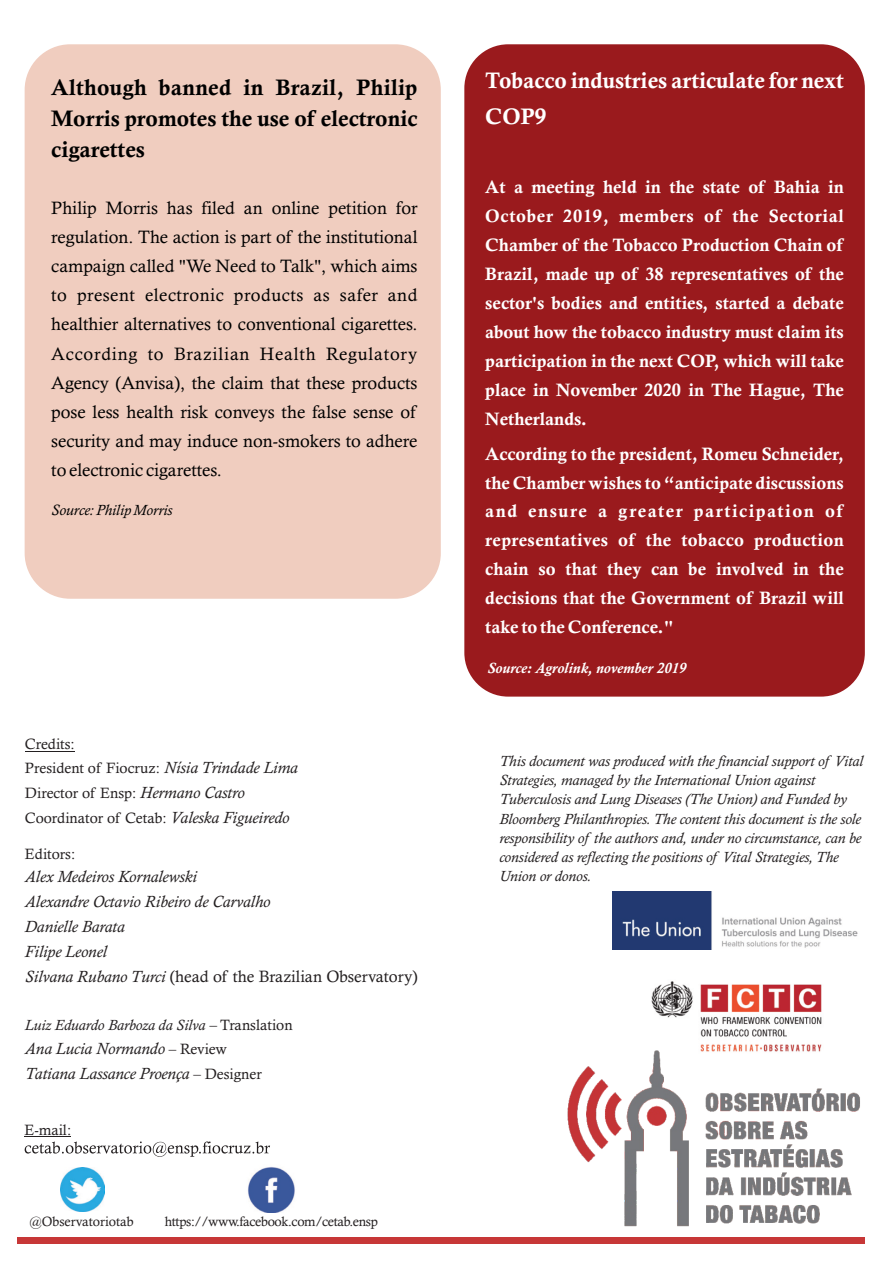
<style>
.page{position:relative;width:893px;height:1263px;background:#fff}
.page>*{position:absolute;margin:0;border:0;box-sizing:border-box;transform-origin:0 0}
.t1{font:22.5px/30.9px "Calis MT Bol";color:#000;text-align:justify}
.t2{font:22.5px/36.2px "Calis MT Bol";color:#fff}
.t3{font:18px/29px "Calis MT Bol";color:#fff;text-align:justify}
.t4{font:18px/29.1px "Calisto";color:#000;text-align:justify}
.t5{font:italic 16.5px/24.8px "Calisto";color:#231f20}
.t6{font:16.5px "Calisto";color:#231f20}
.t7{font:italic 15px/19px "Calisto";color:#231f20}
.t8{font:15px/24.3px "Calisto";color:#231f20}
.t9{font:italic 700 15px "Calisto";color:#fff}
.t10{font:italic 15px "Calisto";color:#000}
.t11{font:13.5px "Calisto";letter-spacing:-.025em;color:#231f20}
.t12{font:13.5px "Calisto";color:#231f20}
.s1{font-size:15.15px}
.s2{font-style:italic;font-size:16.5px}
.s3{font-style:italic}
.s4{font-style:normal}
.s5{font-style:normal;font-size:15px}
</style>
<div class="page">
<div style="left:17px;top:1237px;width:848px;height:6px;background:#c73737"></div>
<svg style="left:25px;top:1141px;width:245px;height:16px"></svg>
<img style="left:61px;top:1167px;width:44px;height:45px">
<img style="left:248px;top:1167px;width:47px;height:45px">
<img style="left:613px;top:891px;width:245px;height:59px">
<img style="left:651px;top:981px;width:171px;height:64px">
<img style="left:567px;top:1045px;width:293px;height:182px">
<hr style="left:24px;top:1136px;width:47px;height:1px;background:#231f20">
<hr style="left:25px;top:751px;width:50px;height:1px;background:#231f20">
<div style="left:25px;top:44px;width:416px;height:555px;background:#f0cdbf;border-radius:45px"></div>
<div style="left:464px;top:44px;width:401px;height:653px;background:#9a1a1d;border-radius:44px"></div>
<p class="t1" style="left:51px;top:74px;width:368px">Although banned in Brazil, Philip Morris promotes the use of electronic cigarettes</p>
<p class="t4" style="left:51px;top:195px;width:368px">Philip Morris has filed an online petition for regulation. The action is part of the institutional campaign called "We Need to Talk", which aims to present electronic products as safer and healthier alternatives to conventional cigarettes.<br>According to Brazilian Health Regulatory Agency (Anvisa), the claim that these products pose less health risk conveys the false sense of security and may induce non-smokers to adhere to electronic cigarettes.</p>
<p class="t10" style="left:51px;top:504px;width:122px"><span class="s1">Source:</span> Philip Morris</p>
<p class="t8" style="left:25px;top:733px;width:275px">Credits:<br>President of Fiocruz: <span class="s2">Nísia Trindade Lima<br></span>Director of Ensp: <span class="s2">Hermano Castro</span></p>
<p class="t8" style="left:25px;top:807px;width:266px">Coordinator of Cetab: <span class="s2">Valeska Figueiredo</span></p>
<p class="t8" style="left:25px;top:843px;width:52px">Editors:</p>
<p class="t5" style="left:25px;top:866px;width:174px">Alex Medeiros Kornalewski</p>
<p class="t5" style="left:25px;top:891px;width:247px">Alexandre Octavio Ribeiro de Carvalho</p>
<p class="t5" style="left:25px;top:915px;width:101px">Danielle Barata<br>Filipe Leonel</p>
<p class="t6" style="left:25px;top:970px;width:394px"><span class="s3">Silvana Rubano Turci</span> (head of the Brazilian Observatory)</p>
<p class="t7" style="left:25px;top:1017px;width:269px">Luiz Eduardo Barboza da Silva – <span class="s4">Translation</span></p>
<p class="t5" style="left:25px;top:1038px;width:238px">Ana Lucia Normando <span class="s5">– Review<br></span>Tatiana Lassance Proença <span class="s5">– Designer</span></p>
<p class="t8" style="left:24px;top:1119px;width:48px">E-mail:</p>
<p class="t12" style="left:29px;top:1216px;width:106px">@Observatoriotab</p>
<p class="t11" style="left:165px;top:1216px;width:215px">https://www.facebook.com/cetab.ensp</p>
<p class="t2" style="left:485px;top:64px;width:360px">Tobacco industries articulate for next<br>COP9</p>
<p class="t3" style="left:485px;top:174px;width:360px">At a meeting held in the state of Bahia in October 2019, members of the Sectorial Chamber of the Tobacco Production Chain of Brazil, made up of 38 representatives of the sector's bodies and entities, started a debate about how the tobacco industry must claim its participation in the next COP, which will take place in November 2020 in The Hague, The Netherlands.</p>
<p class="t3" style="left:485px;top:441px;width:360px">According to the president, Romeu Schneider, the Chamber wishes to “anticipate discussions and ensure a greater participation of representatives of the tobacco production chain so that they can be involved in the decisions that the Government of Brazil will take to the Conference."</p>
<p class="t9" style="left:487px;top:662px;width:200px">Source: Agrolink, november 2019</p>
<p class="t7" style="left:499px;top:753px;width:365px">This document was produced with the financial support of Vital Strategies, managed by the International Union against Tuberculosis and Lung Diseases (The Union) and Funded by Bloomberg Philanthropies. The content this document is the sole responsibility of the authors and, under no circumstance, can be considered as reflecting the positions of Vital Strategies, The Union or donos.</p>
</div>
